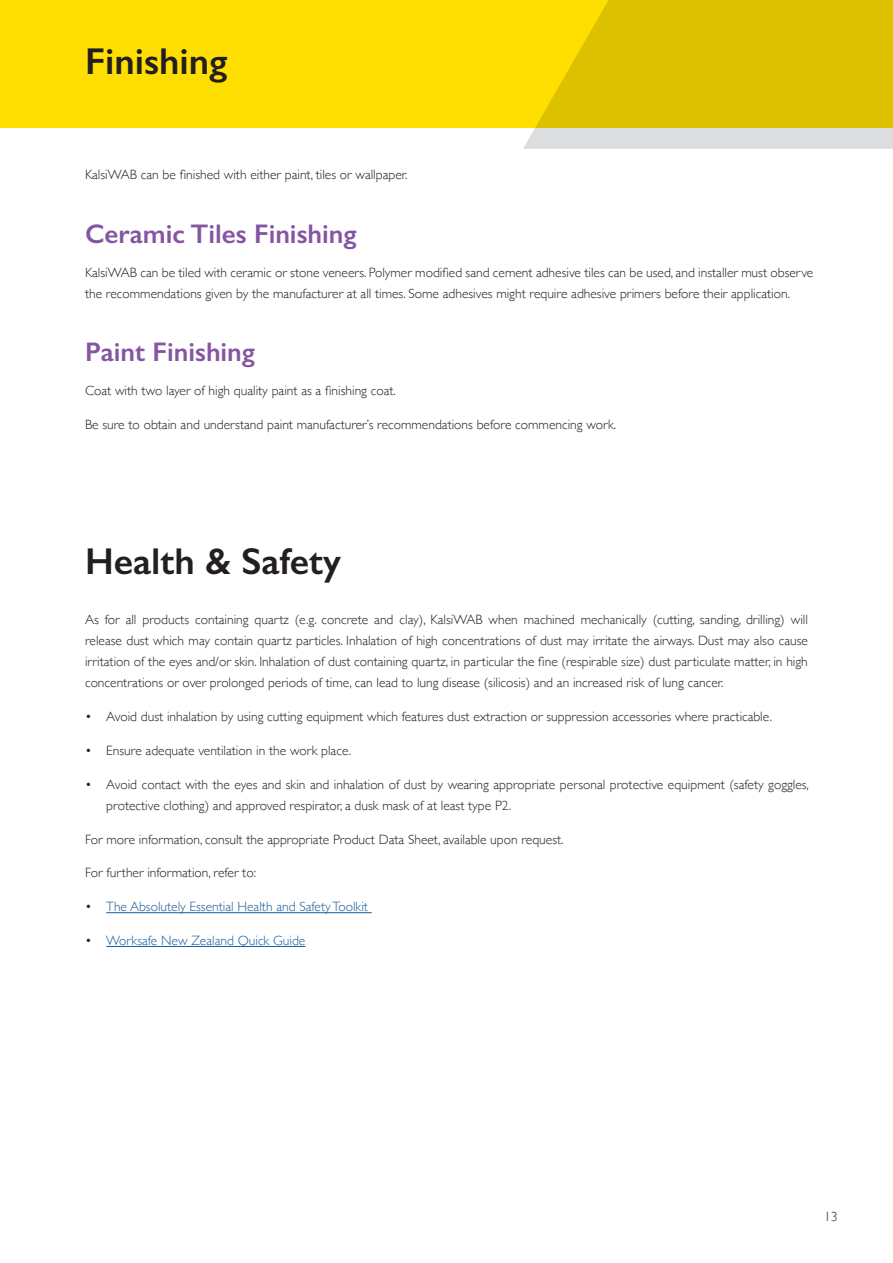
<style>
.page{position:relative;width:893px;height:1263px;background:#fff}
.page>*{position:absolute;margin:0;border:0;box-sizing:border-box;transform-origin:0 0}
.t1{font:600 37.5px "Gill Sans";color:#231f20}
.t2{font:600 27px "Gill Sans";color:#8555a2}
.t3{font:300 13.5px/21px "Gill Sans";color:#231f20}
.t4{font:300 13.5px "Gill Sans";color:#175d9e}
.s1{color:#231f20}
</style>
<div class="page">
<div style="left:0;top:0;width:893px;height:128px;background:#ffdf01"></div>
<svg style="left:523px;top:0;width:370px;height:149px;background:#e0c81f"></svg>
<hr style="left:106px;top:912px;width:266px;height:1px;background:#175d9e">
<hr style="left:106px;top:946px;width:199px;height:1px;background:#175d9e">
<h1 class="t1" style="left:85px;top:39px;width:144px">Finishing</h1>
<p class="t3" style="left:85px;top:164px;width:324px">KalsiWAB can be finished with either paint, tiles or wallpaper.</p>
<h2 class="t2" style="left:85px;top:217px;width:273px">Ceramic Tiles Finishing</h2>
<p class="t3" style="left:85px;top:261px;width:730px">KalsiWAB can be tiled with ceramic or stone veneers. Polymer modified sand cement adhesive tiles can be used, and installer must observe the recommendations given by the manufacturer at all times. Some adhesives might require adhesive primers before their application.</p>
<h2 class="t2" style="left:85px;top:336px;width:172px">Paint Finishing</h2>
<p class="t3" style="left:85px;top:379px;width:312px">Coat with two layer of high quality paint as a finishing coat.</p>
<p class="t3" style="left:85px;top:413px;width:533px">Be sure to obtain and understand paint manufacturer’s recommendations before commencing work.</p>
<h1 class="t1" style="left:85px;top:538px;width:258px">Health &amp; Safety</h1>
<p class="t3" style="left:85px;top:609px;width:724px;text-align:justify">As for all products containing quartz (e.g. concrete and clay), KalsiWAB when machined mechanically (cutting, sanding, drilling) will release dust which may contain quartz particles. Inhalation of high concentrations of dust may irritate the airways. Dust may also cause irritation of the eyes and/or skin. Inhalation of dust containing quartz, in particular the fine (respirable size) dust particulate matter, in high concentrations or over prolonged periods of time, can lead to lung disease (silicosis) and an increased risk of lung cancer.</p>
<p class="t3" style="left:85px;top:706px;width:688px">• Avoid dust inhalation by using cutting equipment which features dust extraction or suppression accessories where practicable.</p>
<p class="t3" style="left:85px;top:739px;width:268px">• Ensure adequate ventilation in the work place.</p>
<p class="t3" style="left:106px;top:773px;width:704px;text-indent:-21px">• Avoid contact with the eyes and skin and inhalation of dust by wearing appropriate personal protective equipment (safety goggles, protective clothing) and approved respirator, a dusk mask of at least type P2.</p>
<p class="t3" style="left:85px;top:828px;width:480px">For more information, consult the appropriate Product Data Sheet, available upon request.</p>
<p class="t3" style="left:85px;top:862px;width:173px">For further information, refer to:</p>
<p class="t4" style="left:85px;top:896px;width:284px"><span class="s1">•</span> The Absolutely Essential Health and Safety Toolkit</p>
<p class="t4" style="left:85px;top:930px;width:222px"><span class="s1">•</span> Worksafe New Zealand Quick Guide</p>
<p class="t3" style="left:824px;top:1206px;width:15px">13</p>
</div>
